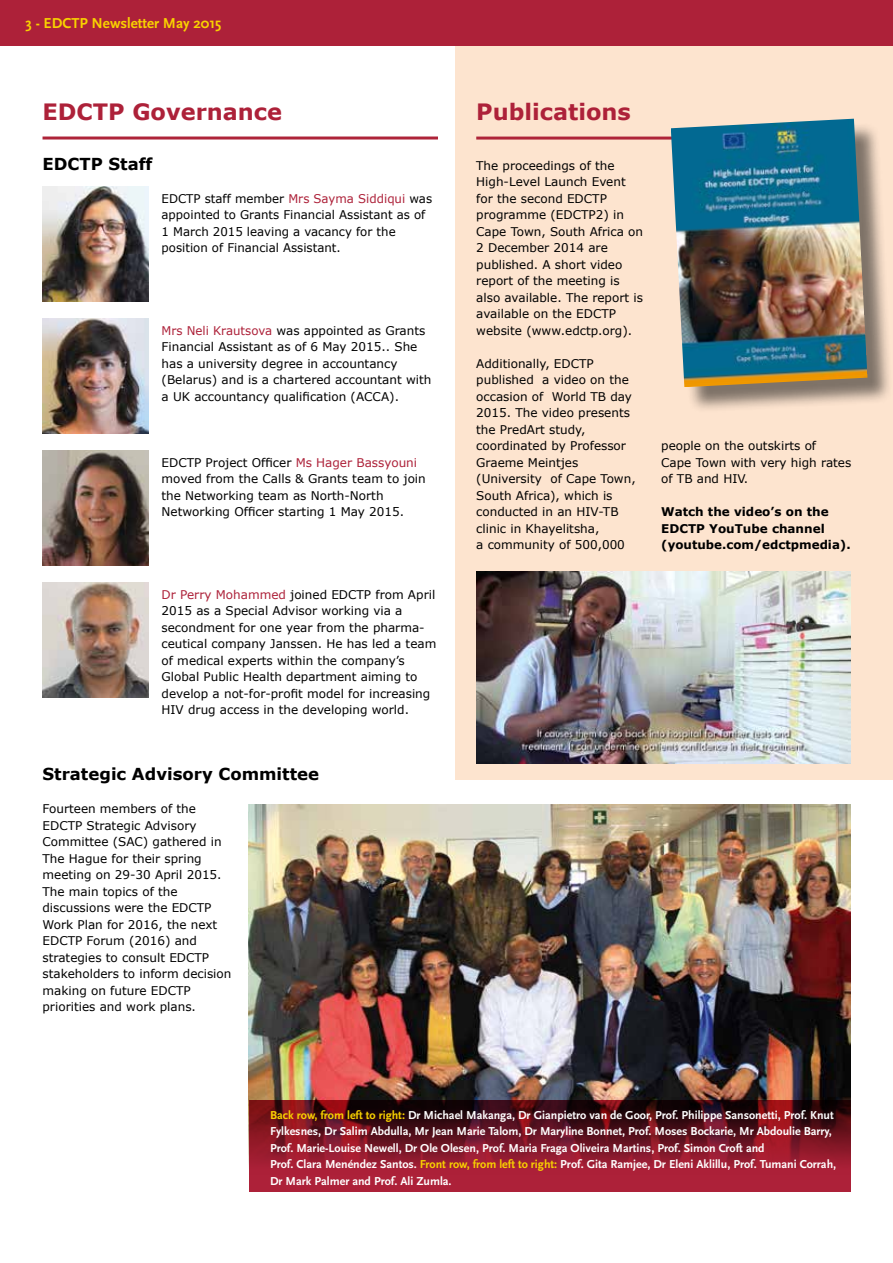
<style>
.page{position:relative;width:893px;height:1263px;background:#fff}
.page>*{position:absolute;margin:0;border:0;box-sizing:border-box;transform-origin:0 0}
.t1{font:700 22.5px "Verdana";color:#ad2139}
.t2{font:700 16.5px "Verdana";color:#000}
.t3{font:700 15px "Scala Sans";color:#f8d200}
.t4{font:700 13.5px "Scala Sans";color:#000}
.t5{font:12px/16.5px "Verdana";color:#000}
.t6{font:700 12px/16.5px "Scala Sans";color:#fff}
.t7{font:700 12px/16.5px "Verdana";color:#000}
.s1{color:#ad2139}
.s2{color:#f8d200}
</style>
<div class="page">
<div style="left:455px;top:22px;width:438px;height:758px;background:#fde4cf"></div>
<div style="left:0;top:0;width:893px;height:45px;background:#ad2139"></div>
<hr style="left:43px;top:137px;width:395px;height:3px;background:#ae2439">
<img style="left:476px;top:571px;width:374px;height:193px">
<hr style="left:476px;top:137px;width:374px;height:3px;background:#ae2439">
<div style="left:675px;top:122px;width:218px;height:291px;background:#000;opacity:.5"></div>
<img style="left:671px;top:119px;width:196px;height:268px">
<img style="left:43px;top:186px;width:106px;height:116px">
<img style="left:43px;top:318px;width:106px;height:116px">
<img style="left:43px;top:450px;width:106px;height:116px">
<img style="left:43px;top:582px;width:106px;height:116px">
<img style="left:249px;top:805px;width:601px;height:295px">
<svg style="left:249px;top:1100px;width:601px;height:92px;background:#7b1626"></svg>
<p class="t3" style="left:26px;top:15px;width:197px">3 - EDCTP Newsletter May 2015</p>
<h1 class="t1" style="left:43px;top:98px;width:241px">EDCTP Governance</h1>
<h2 class="t2" style="left:43px;top:153px;width:112px">EDCTP Staff</h2>
<p class="t5" style="left:162px;top:189px;width:272px">EDCTP staff member <span class="s1">Mrs Sayma Siddiqui</span> was appointed to Grants Financial Assistant as of 1 March 2015 leaving a vacancy for the position of Financial Assistant.</p>
<p class="t5" style="left:162px;top:321px;width:271px"><span class="s1">Mrs Neli Krautsova</span> was appointed as Grants Financial Assistant as of 6 May 2015.. She has a university degree in accountancy (Belarus) and is a chartered accountant with a UK accountancy qualification (ACCA).</p>
<p class="t5" style="left:162px;top:453px;width:266px">EDCTP Project Officer <span class="s1">Ms Hager Bassyouni </span>moved from the Calls &amp; Grants team to join the Networking team as North-North Networking Officer starting 1 May 2015.</p>
<p class="t5" style="left:162px;top:585px;width:276px"><span class="s1">Dr Perry Mohammed</span> joined EDCTP from April 2015 as a Special Advisor working via a secondment for one year from the pharma&shy;ceutical company Janssen. He has led a team of medical experts within the company’s Global Public Health department aiming to develop a not-for-profit model for increasing HIV drug access in the developing world.</p>
<h2 class="t2" style="left:43px;top:764px;width:278px">Strategic Advisory Committee</h2>
<p class="t5" style="left:43px;top:800px;width:190px">Fourteen members of the<br>EDCTP Strategic Advisory<br>Committee (SAC) gathered in<br>The Hague for their spring meeting on 29-30 April 2015.<br>The main topics of the discussions were the EDCTP<br>Work Plan for 2016, the next<br>EDCTP Forum (2016) and strategies to consult EDCTP stakeholders to inform decision making on future EDCTP priorities and work plans.</p>
<p class="t4" style="left:125px;top:910px;width:71px">Career stage</p>
<h1 class="t1" style="left:476px;top:98px;width:156px">Publications</h1>
<p class="t5" style="left:476px;top:156px;width:168px">The proceedings of the<br>High-Level Launch Event for the second EDCTP programme (EDCTP2) in<br>Cape Town, South Africa on<br>2 December 2014 are published. A short video report of the meeting is also available. The report is available on the EDCTP website (www.edctp.org).</p>
<p class="t5" style="left:476px;top:354px;width:161px">Additionally, EDCTP published a video on the occasion of World TB day<br>2015. The video presents the PredArt study, coordinated by Professor<br>Graeme Meintjes (University of Cape Town,<br>South Africa), which is conducted in an HIV-TB clinic in Khayelitsha,<br>a community of 500,000</p>
<p class="t5" style="left:661px;top:437px;width:192px">people on the outskirts of<br>Cape Town with very high rates of TB and HIV.</p>
<p class="t7" style="left:661px;top:503px;width:191px">Watch the video’s on the<br>EDCTP YouTube channel (youtube.com/edctpmedia).</p>
<p class="t6" style="left:270px;top:1107px;width:568px"><span class="s2">Back row, from left to right:</span> Dr Michael Makanga, Dr Gianpietro van de Goor, Prof. Philippe Sansonetti, Prof. Knut Fylkesnes, Dr Salim Abdulla, Mr Jean Marie Talom, Dr Maryline Bonnet, Prof. Moses Bockarie, Mr Abdoulie Barry, Prof. Marie-Louise Newell, Dr Ole Olesen, Prof. Maria Fraga Oliveira Martins, Prof. Simon Croft and<br>Prof. Clara Menéndez Santos. <span class="s2">Front row, from left to right:</span> Prof. Gita Ramjee, Dr Eleni Aklillu, Prof. Tumani Corrah, Dr Mark Palmer and Prof. Ali Zumla.</p>
</div>
